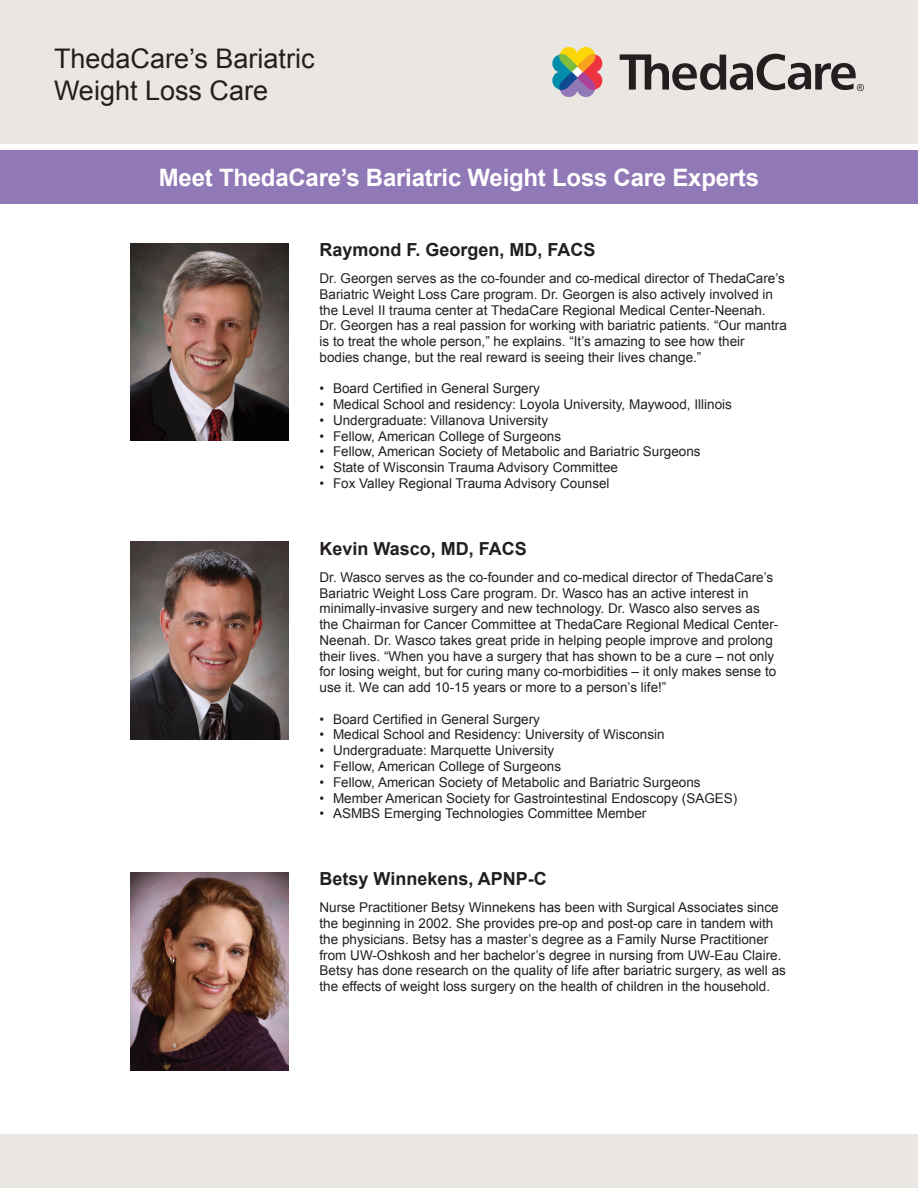
<style>
.page{position:relative;width:918px;height:1188px;background:#fff}
.page>*{position:absolute;margin:0;border:0;box-sizing:border-box;transform-origin:0 0}
.t1{font:27px/32.4px "Arial";color:#231f20}
.t2{font:700 24px "Arial";letter-spacing:-.01em;color:#fff}
.t3{font:700 18px "Arial";color:#231f20}
.t4{font:13.5px/15.8px "Arial";color:#231f20}
</style>
<div class="page">
<div style="left:0;top:0;width:918px;height:144px;background:#eae6e2"></div>
<svg style="left:620px;top:54px;width:244px;height:37px"></svg>
<svg style="left:552px;top:47px;width:51px;height:50px"></svg>
<div style="left:0;top:150px;width:918px;height:54px;background:#9178b6"></div>
<img style="left:130px;top:243px;width:159px;height:198px">
<img style="left:130px;top:542px;width:159px;height:198px">
<img style="left:130px;top:872px;width:159px;height:198px">
<div style="left:0;top:1134px;width:918px;height:54px;background:#eae6e2"></div>
<h1 class="t1" style="left:54px;top:43px;width:262px">ThedaCare’s Bariatric<br>Weight Loss Care</h1>
<h2 class="t2" style="left:159px;top:161px;width:602px">Meet ThedaCare’s Bariatric Weight Loss Care Experts</h2>
<h3 class="t3" style="left:320px;top:238px;width:278px">Raymond F. Georgen, MD, FACS</h3>
<p class="t4" style="left:320px;top:271px;width:469px">Dr. Georgen serves as the co-founder and co-medical director of ThedaCare’s Bariatric Weight Loss Care program. Dr. Georgen is also actively involved in the Level II trauma center at ThedaCare Regional Medical Center-Neenah.<br>Dr. Georgen has a real passion for working with bariatric patients. “Our mantra is to treat the whole person,” he explains. “It’s amazing to see how their bodies change, but the real reward is seeing their lives change.”</p>
<p class="t4" style="left:320px;top:381px;width:222px">• Board Certified in General Surgery</p>
<p class="t4" style="left:320px;top:397px;width:414px">• Medical School and residency: Loyola University, Maywood, Illinois</p>
<p class="t4" style="left:320px;top:412px;width:230px">• Undergraduate: Villanova University</p>
<p class="t4" style="left:320px;top:428px;width:243px">• Fellow, American College of Surgeons</p>
<p class="t4" style="left:320px;top:444px;width:383px">• Fellow, American Society of Metabolic and Bariatric Surgeons</p>
<p class="t4" style="left:320px;top:460px;width:300px">• State of Wisconsin Trauma Advisory Committee</p>
<p class="t4" style="left:320px;top:475px;width:292px">• Fox Valley Regional Trauma Advisory Counsel</p>
<h3 class="t3" style="left:320px;top:537px;width:209px">Kevin Wasco, MD, FACS</h3>
<p class="t4" style="left:320px;top:569px;width:460px">Dr. Wasco serves as the co-founder and co-medical director of ThedaCare’s Bariatric Weight Loss Care program. Dr. Wasco has an active interest in minimally-invasive surgery and new technology. Dr. Wasco also serves as the Chairman for Cancer Committee at ThedaCare Regional Medical Center-Neenah. Dr. Wasco takes great pride in helping people improve and prolong their lives. “When you have a surgery that has shown to be a cure – not only for losing weight, but for curing many co-morbidities – it only makes sense to use it. We can add 10-15 years or more to a person’s life!”</p>
<p class="t4" style="left:320px;top:711px;width:222px">• Board Certified in General Surgery</p>
<p class="t4" style="left:320px;top:727px;width:347px">• Medical School and Residency: University of Wisconsin</p>
<p class="t4" style="left:320px;top:743px;width:236px">• Undergraduate: Marquette University</p>
<p class="t4" style="left:320px;top:759px;width:243px">• Fellow, American College of Surgeons</p>
<p class="t4" style="left:320px;top:774px;width:383px">• Fellow, American Society of Metabolic and Bariatric Surgeons</p>
<p class="t4" style="left:320px;top:790px;width:419px">• Member American Society for Gastrointestinal Endoscopy (SAGES)</p>
<p class="t4" style="left:320px;top:806px;width:328px">• ASMBS Emerging Technologies Committee Member</p>
<h3 class="t3" style="left:320px;top:867px;width:229px">Betsy Winnekens, APNP-C</h3>
<p class="t4" style="left:320px;top:900px;width:468px">Nurse Practitioner Betsy Winnekens has been with Surgical Associates since the beginning in 2002. She provides pre-op and post-op care in tandem with the physicians. Betsy has a master’s degree as a Family Nurse Practitioner from UW-Oshkosh and her bachelor’s degree in nursing from UW-Eau Claire.<br>Betsy has done research on the quality of life after bariatric surgery, as well as the effects of weight loss surgery on the health of children in the household.</p>
</div>
